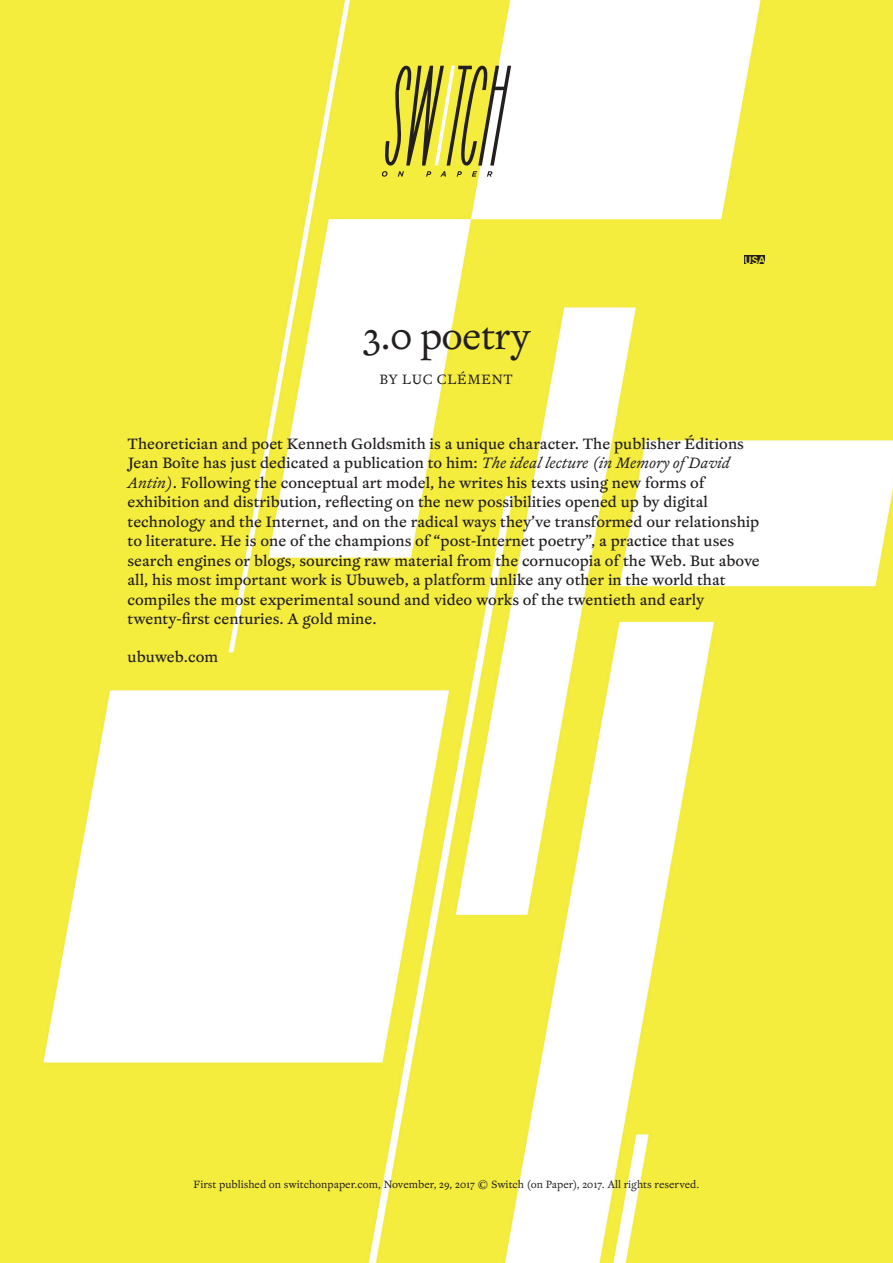
<style>
.page{position:relative;width:893px;height:1263px;background:#fff}
.page>*{position:absolute;margin:0;border:0;box-sizing:border-box;transform-origin:0 0}
.t1{font:37.5px "Geronimo";letter-spacing:-.02em;color:#231f20}
.t2{font:500 15px/19.5px "Geronimo";color:#231f20}
.t3{font:13.5px "Geronimo";letter-spacing:.05em;color:#231f20}
.t4{font:10.5px "Geronimo";color:#231f20}
.t5{font:500 10.5px "Plain";color:#f4ed2f}
.s1{font-weight:400;font-style:italic}
</style>
<div class="page">
<img style="left:0;top:0;width:893px;height:1263px">
<svg style="left:382px;top:66px;width:129px;height:111px"></svg>
<div style="left:744px;top:255px;width:21px;height:9px;background:#231f20"></div>
<h1 class="t1" style="left:362px;top:310px;width:169px">3.0 poetry</h1>
<p class="t3" style="left:379px;top:371px;width:135px">BY LUC CLÉMENT</p>
<p class="t5" style="left:745px;top:252px;width:23px">USA</p>
<p class="t2" style="left:128px;top:434px;width:634px">Theoretician and poet Kenneth Goldsmith is a unique character. The publisher Éditions Jean Boîte has just dedicated a publication to him: <span class="s1">The ideal lecture (in Memory of David Antin)</span>. Following the conceptual art model, he writes his texts using new forms of exhibition and distribution, reflecting on the new possibilities opened up by digital technology and the Internet, and on the radical ways they’ve transformed our relationship to literature. He is one of the champions of “post-Internet poetry”, a practice that uses search engines or blogs, sourcing raw material from the cornucopia of the Web. But above all, his most important work is Ubuweb, a platform unlike any other in the world that compiles the most experimental sound and video works of the twentieth and early twenty-first centuries. A gold mine.</p>
<p class="t2" style="left:128px;top:647px;width:92px">ubuweb.com</p>
<p class="t4" style="left:194px;top:1177px;width:507px">First published on switchonpaper.com, November, 29, 2017 © Switch (on Paper), 2017. All rights reserved.</p>
</div>
